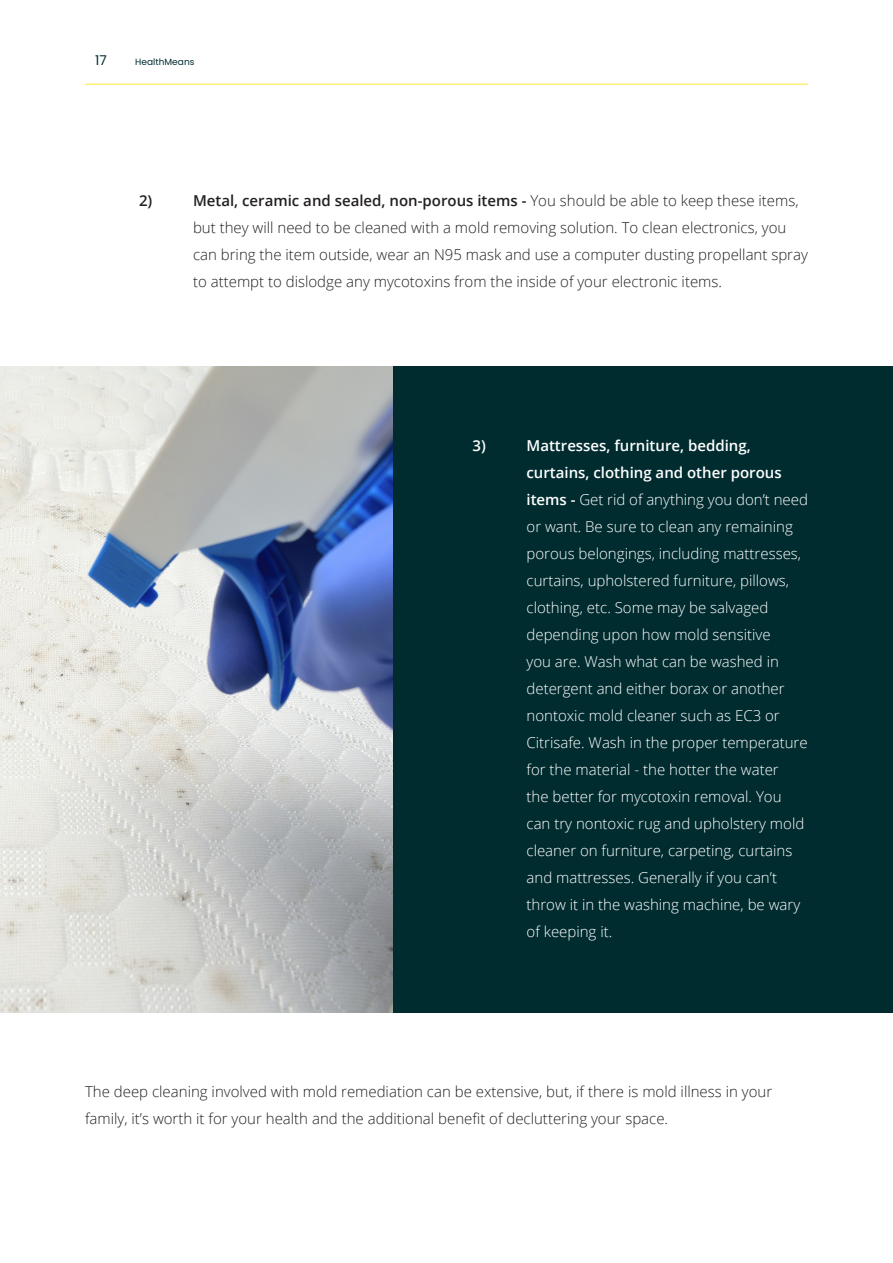
<style>
.page{position:relative;width:893px;height:1263px;background:#fff}
.page>*{position:absolute;margin:0;border:0;box-sizing:border-box;transform-origin:0 0}
.body_text{font:300 15px/27px "Open Sans";color:#fff}
.body_text-2{font:300 15px/27px "Open Sans";color:#231f20}
.body_text-3{font:600 15px "Open Sans";color:#231f20}
.body_text-4{font:600 15px "Open Sans";color:#fff}
.t1{font:13.5px "Poppins";color:#002c30}
.t2{font:9px "Poppins";letter-spacing:.005em;color:#002c30}
.s1{font-weight:600}
</style>
<div class="page">
<img style="left:0;top:367px;width:393px;height:646px">
<div style="left:393px;top:367px;width:499px;height:646px;background:#002c30"></div>
<hr style="left:85px;top:84px;width:723px;height:1px;background:#fff073">
<p class="t1" style="left:95px;top:53px;width:13px">17</p>
<p class="t2" style="left:135px;top:57px;width:61px">HealthMeans</p>
<p class="body_text-3" style="left:139px;top:190px;width:15px">2)</p>
<p class="body_text-2" style="left:193px;top:187px;width:616px"><span class="s1">Metal, ceramic and sealed, non-porous items -</span> You should be able to keep these items, but they will need to be cleaned with a mold removing solution. To clean electronics, you can bring the item outside, wear an N95 mask and use a computer dusting propellant spray to attempt to dislodge any mycotoxins from the inside of your electronic items.</p>
<p class="body_text-4" style="left:472px;top:435px;width:15px">3)</p>
<p class="body_text" style="left:526px;top:432px;width:283px"><span class="s1">Mattresses, furniture, bedding, curtains, clothing and other porous items -</span> Get rid of anything you don’t need or want. Be sure to clean any remaining porous belongings, including mattresses, curtains, upholstered furniture, pillows, clothing, etc. Some may be salvaged depending upon how mold sensitive<br>you are. Wash what can be washed in detergent and either borax or another nontoxic mold cleaner such as EC3 or Citrisafe. Wash in the proper temperature for the material - the hotter the water<br>the better for mycotoxin removal. You can try nontoxic rug and upholstery mold cleaner on furniture, carpeting, curtains and mattresses. Generally if you can’t throw it in the washing machine, be wary of keeping it.</p>
<p class="body_text-2" style="left:85px;top:1078px;width:689px">The deep cleaning involved with mold remediation can be extensive, but, if there is mold illness in your family, it’s worth it for your health and the additional benefit of decluttering your space.</p>
</div>
